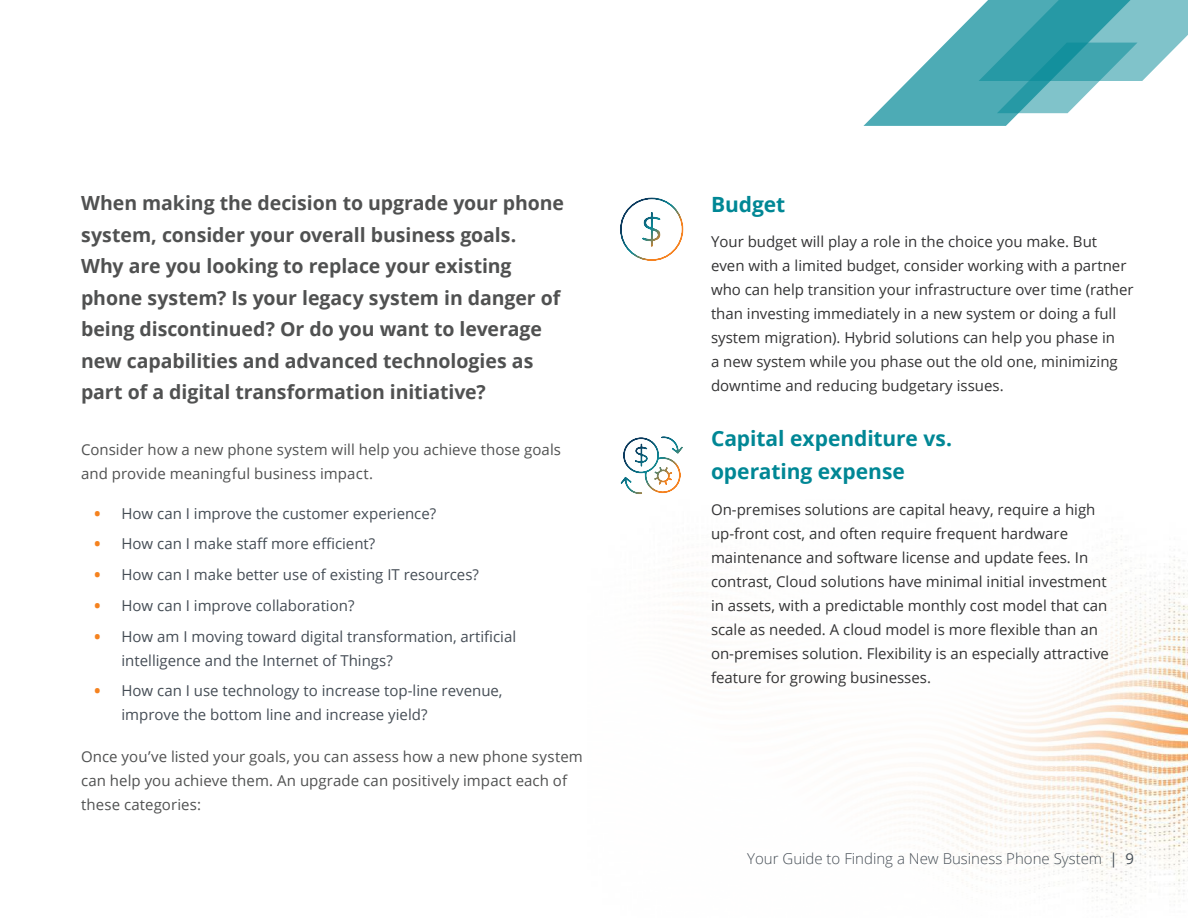
<style>
.page{position:relative;width:1188px;height:918px;background:#fff}
.page>*{position:absolute;margin:0;border:0;box-sizing:border-box;transform-origin:0 0}
.t1{font:700 21px/33px "Open Sans";color:#008795}
.t2{font:700 19.5px/31.5px "Open Sans";letter-spacing:-.005em;color:#505151}
.t3{font:15px/24px "Open Sans";color:#333334}
.t4{font:15px/24px "Open Sans";color:#454d55}
.t5{font:15px/24px "Open Sans";letter-spacing:.005em;color:#505151}
.t6{font:300 15px "Open Sans";color:#454d55}
.s1{font-weight:800;color:#f5821f}
.s2{font-weight:400}
</style>
<div class="page">
<svg style="left:922px;top:536px;width:266px;height:367px"></svg>
<div style="left:894px;top:509px;width:227px;height:226px;background:#fff;border-radius:50%"></div>
<div style="left:948px;top:524px;width:227px;height:227px;background:#fff;border-radius:50%"></div>
<svg style="left:863px;top:0;width:325px;height:126px"></svg>
<img style="left:620px;top:197px;width:64px;height:64px">
<img style="left:642px;top:212px;width:19px;height:35px">
<img style="left:620px;top:480px;width:22px;height:14px">
<img style="left:661px;top:436px;width:22px;height:14px">
<img style="left:623px;top:437px;width:58px;height:56px">
<img style="left:654px;top:467px;width:19px;height:18px">
<p class="t2" style="left:81px;top:190px;width:485px">When making the decision to upgrade your phone system, consider your overall business goals.<br>Why are you looking to replace your existing phone system? Is your legacy system in danger of being discontinued? Or do you want to leverage new capabilities and advanced technologies as part of a digital transformation initiative?</p>
<p class="t5" style="left:81px;top:437px;width:482px">Consider how a new phone system will help you achieve those goals and provide meaningful business impact.</p>
<p class="t4" style="left:94px;top:501px;width:343px"><span class="s1">•</span> How can I improve the customer experience?</p>
<p class="t4" style="left:94px;top:532px;width:282px"><span class="s1">•</span> How can I make sta昀昀 more e昀케cient?</p>
<p class="t4" style="left:94px;top:562px;width:386px"><span class="s1">•</span> How can I make better use of existing IT resources?</p>
<p class="t4" style="left:94px;top:593px;width:261px"><span class="s1">•</span> How can I improve collaboration?</p>
<p class="t4" style="left:122px;top:624px;width:396px;text-indent:-27px"><span class="s1">•</span> How am I moving toward digital transformation, arti昀椀cial intelligence and the Internet of Things?</p>
<p class="t4" style="left:122px;top:679px;width:383px;text-indent:-27px"><span class="s1">•</span> How can I use technology to increase top-line revenue, improve the bottom line and increase yield?</p>
<p class="t5" style="left:81px;top:745px;width:503px">Once you’ve listed your goals, you can assess how a new phone system can help you achieve them. An upgrade can positively impact each of these categories:</p>
<h1 class="t1" style="left:711px;top:190px;width:76px">Budget</h1>
<p class="t3" style="left:711px;top:229px;width:424px">Your budget will play a role in the choice you make. But even with a limited budget, consider working with a partner who can help transition your infrastructure over time (rather than investing immediately in a new system or doing a full system migration). Hybrid solutions can help you phase in<br>a new system while you phase out the old one, minimizing downtime and reducing budgetary issues.</p>
<h1 class="t1" style="left:711px;top:424px;width:243px">Capital expenditure vs. operating expense</h1>
<p class="t3" style="left:711px;top:497px;width:399px">On-premises solutions are capital heavy, require a high up-front cost, and often require frequent hardware maintenance and software license and update fees. In contrast, Cloud solutions have minimal initial investment in assets, with a predictable monthly cost model that can scale as needed. A cloud model is more 昀氀exible than an on-premises solution. Flexibility is an especially attractive feature for growing businesses.</p>
<p class="t6" style="left:747px;top:853px;width:388px">Your Guide to Finding a New Business Phone System <span class="s2">| 9</span></p>
</div>
